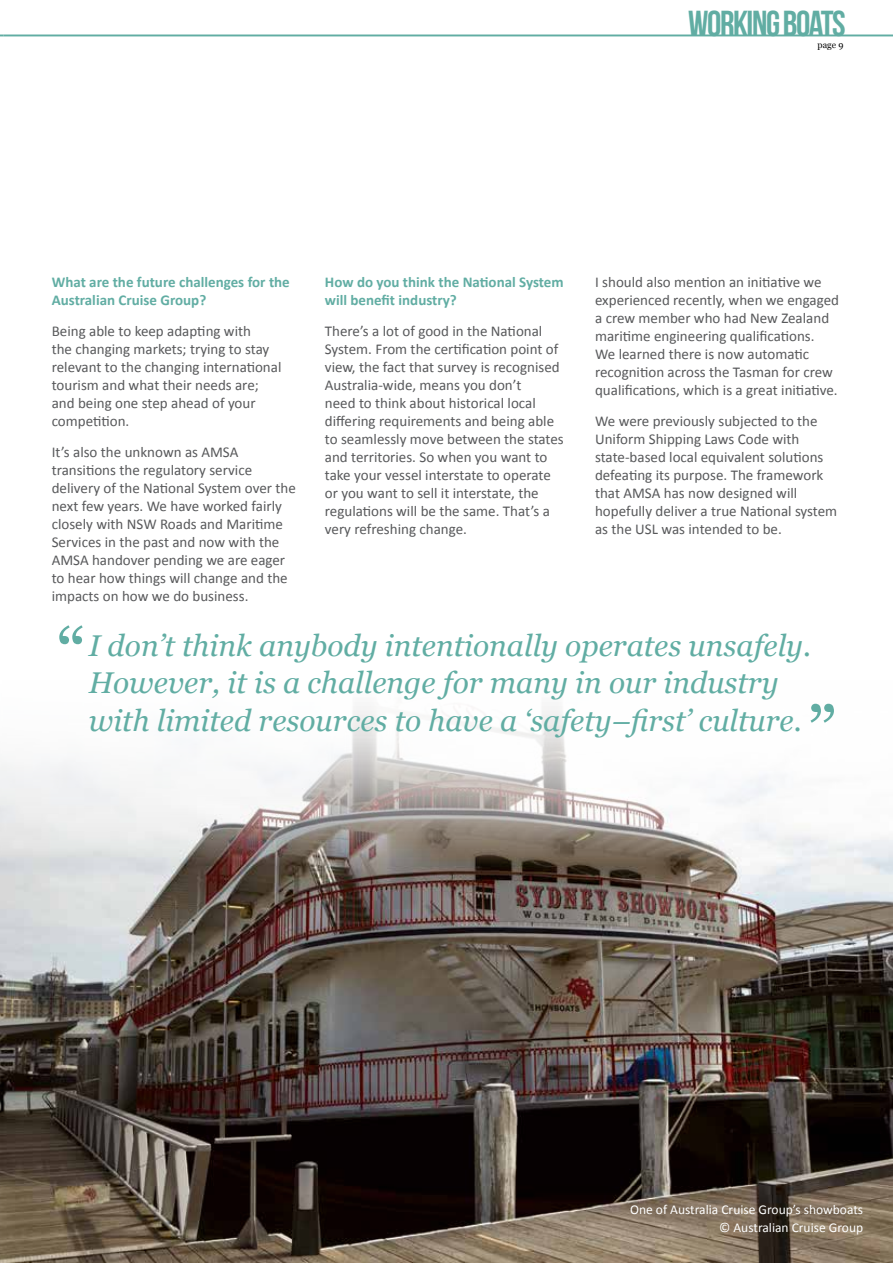
<style>
.page{position:relative;width:893px;height:1263px;background:#fff}
.page>*{position:absolute;margin:0;border:0;box-sizing:border-box;transform-origin:0 0}
.t1{font:36.15px "Bebas Neue";letter-spacing:-.04em;color:#61ada3}
.t2{font:italic 30px/37.5px "Georgia";color:#61ada3}
.t3{font:15px/18px "Calibri";color:#58595b}
.t4{font:700 15px/18px "Calibri";color:#61ada3}
.t5{font:13.5px/18px "Calibri";color:#fff;text-align:right}
.t6{font:9px "Georgia";color:#000}
</style>
<div class="page">
<img style="left:0;top:703px;width:893px;height:560px">
<hr style="left:4px;top:35px;width:889px;height:1px;background:#61ada3">
<svg style="left:59px;top:625px;width:24px;height:19px"></svg>
<svg style="left:810px;top:704px;width:24px;height:19px"></svg>
<h1 class="t1" style="left:688px;top:3px;width:159px">WORKING BOATS</h1>
<p class="t6" style="left:818px;top:39px;width:27px">page 9</p>
<p class="t4" style="left:52px;top:273px;width:240px">What are the future challenges for the<br>Australian Cruise Group?</p>
<p class="t3" style="left:52px;top:322px;width:231px">Being able to keep adapting with<br>the changing markets; trying to stay relevant to the changing international tourism and what their needs are; and being one step ahead of your competition.</p>
<p class="t3" style="left:52px;top:443px;width:246px">It’s also the unknown as AMSA transitions the regulatory service delivery of the National System over the next few years. We have worked fairly closely with NSW Roads and Maritime Services in the past and now with the AMSA handover pending we are eager to hear how things will change and the impacts on how we do business.</p>
<p class="t4" style="left:325px;top:273px;width:240px">How do you think the National System will benefit industry?</p>
<p class="t3" style="left:325px;top:322px;width:240px">There’s a lot of good in the National System. From the certification point of view, the fact that survey is recognised Australia-wide, means you don’t<br>need to think about historical local differing requirements and being able to seamlessly move between the states and territories. So when you want to take your vessel interstate to operate or you want to sell it interstate, the regulations will be the same. That’s a very refreshing change.</p>
<p class="t3" style="left:595px;top:273px;width:245px">I should also mention an initiative we experienced recently, when we engaged a crew member who had New Zealand maritime engineering qualifications.<br>We learned there is now automatic recognition across the Tasman for crew qualifications, which is a great initiative.</p>
<p class="t3" style="left:595px;top:412px;width:244px">We were previously subjected to the Uniform Shipping Laws Code with state-based local equivalent solutions defeating its purpose. The framework that AMSA has now designed will hopefully deliver a true National system as the USL was intended to be.</p>
<h2 class="t2" style="left:89px;top:627px;width:724px">I don’t think anybody intentionally operates unsafely.<br>However, it is a challenge for many in our industry with limited resources to have a ‘safety–first’ culture.</h2>
<p class="t5" style="left:630px;top:1201px;width:235px">One of Australia Cruise Group’s showboats © Australian Cruise Group</p>
</div>
